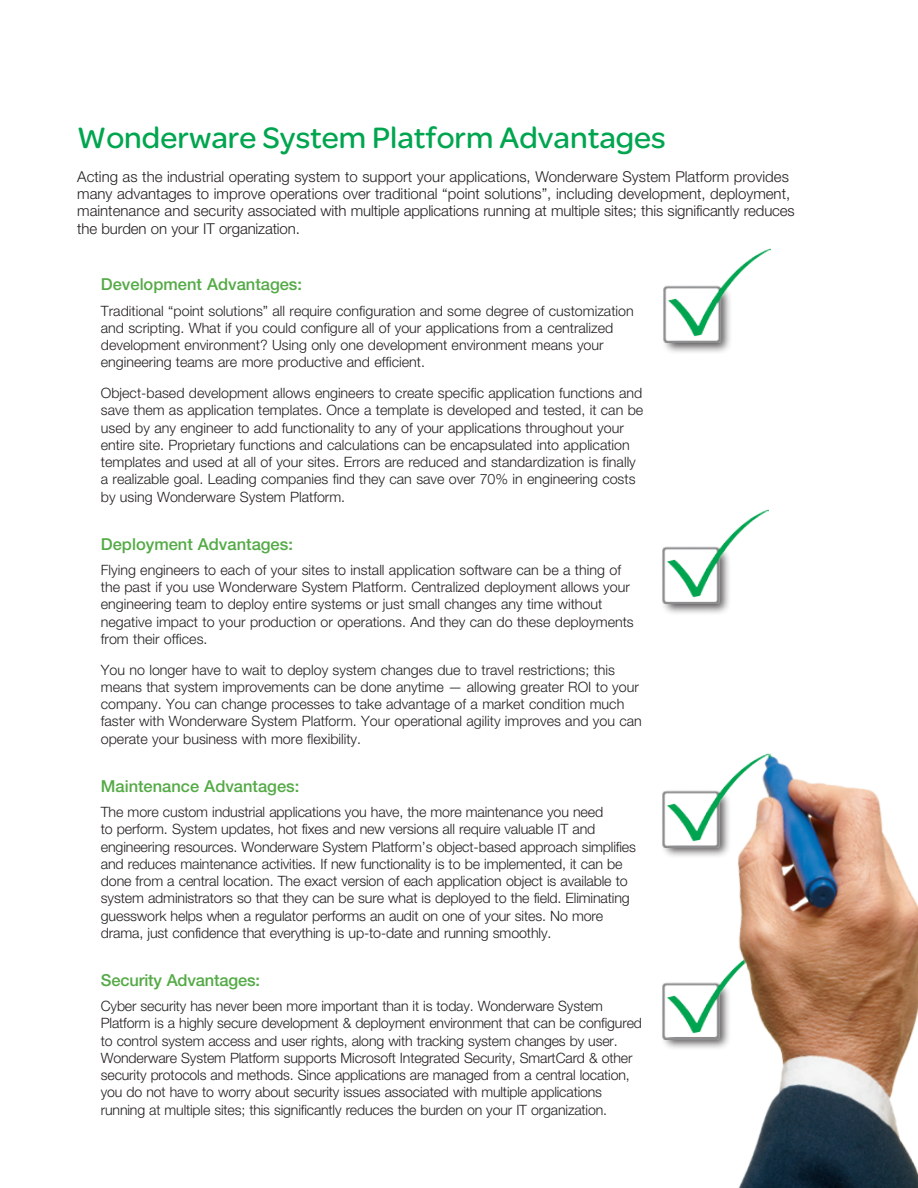
<style>
.page{position:relative;width:918px;height:1188px;background:#fff}
.page>*{position:absolute;margin:0;border:0;box-sizing:border-box;transform-origin:0 0}
.t1{font:31.5px "SE Optimist";color:#00a54f}
.t2{font:500 16.5px "Helvetica Neue LT Std";color:#54aa46}
.t3{font:300 15px/17.2px "Helvetica Neue LT Std";color:#231f20}
.t4{font:300 14.25px/17.2px "Helvetica Neue LT Std";color:#231f20}
</style>
<div class="page">
<div style="left:660px;top:545px;width:71px;height:70px;background:#231f20;opacity:.75"></div>
<img style="left:662px;top:510px;width:107px;height:94px">
<div style="left:662px;top:284px;width:70px;height:70px;background:#231f20;opacity:.75"></div>
<img style="left:664px;top:249px;width:106px;height:94px">
<img style="left:662px;top:753px;width:256px;height:435px">
<h1 class="t1" style="left:77px;top:116px;width:590px">Wonderware System Platform Advantages</h1>
<p class="t3" style="left:77px;top:168px;width:719px">Acting as the industrial operating system to support your applications, Wonderware System Platform provides many advantages to improve operations over traditional “point solutions”, including development, deployment, maintenance and security associated with multiple applications running at multiple sites; this significantly reduces the burden on your IT organization.</p>
<p class="t2" style="left:101px;top:274px;width:203px">Development Advantages:</p>
<p class="t4" style="left:101px;top:302px;width:534px">Traditional “point solutions” all require configuration and some degree of customization and scripting. What if you could configure all of your applications from a centralized development environment? Using only one development environment means your engineering teams are more productive and efficient.</p>
<p class="t4" style="left:101px;top:384px;width:544px">Object-based development allows engineers to create specific application functions and save them as application templates. Once a template is developed and tested, it can be used by any engineer to add functionality to any of your applications throughout your entire site. Proprietary functions and calculations can be encapsulated into application templates and used at all of your sites. Errors are reduced and standardization is finally a realizable goal. Leading companies find they can save over 70% in engineering costs by using Wonderware System Platform.</p>
<p class="t2" style="left:101px;top:534px;width:194px">Deployment Advantages:</p>
<p class="t4" style="left:101px;top:561px;width:534px">Flying engineers to each of your sites to install application software can be a thing of the past if you use Wonderware System Platform. Centralized deployment allows your engineering team to deploy entire systems or just small changes any time without negative impact to your production or operations. And they can do these deployments from their offices.</p>
<p class="t4" style="left:101px;top:661px;width:543px">You no longer have to wait to deploy system changes due to travel restrictions; this means that system improvements can be done anytime — allowing greater ROI to your company. You can change processes to take advantage of a market condition much faster with Wonderware System Platform. Your operational agility improves and you can operate your business with more flexibility.</p>
<p class="t2" style="left:101px;top:776px;width:200px">Maintenance Advantages:</p>
<p class="t4" style="left:101px;top:803px;width:537px">The more custom industrial applications you have, the more maintenance you need<br>to perform. System updates, hot fixes and new versions all require valuable IT and engineering resources. Wonderware System Platform’s object-based approach simplifies and reduces maintenance activities. If new functionality is to be implemented, it can be done from a central location. The exact version of each application object is available to system administrators so that they can be sure what is deployed to the field. Eliminating guesswork helps when a regulator performs an audit on one of your sites. No more drama, just confidence that everything is up-to-date and running smoothly.</p>
<p class="t2" style="left:101px;top:970px;width:161px">Security Advantages:</p>
<p class="t4" style="left:101px;top:997px;width:543px">Cyber security has never been more important than it is today. Wonderware System Platform is a highly secure development &amp; deployment environment that can be configured to control system access and user rights, along with tracking system changes by user.<br>Wonderware System Platform supports Microsoft Integrated Security, SmartCard &amp; other security protocols and methods. Since applications are managed from a central location, you do not have to worry about security issues associated with multiple applications running at multiple sites; this significantly reduces the burden on your IT organization.</p>
</div>
